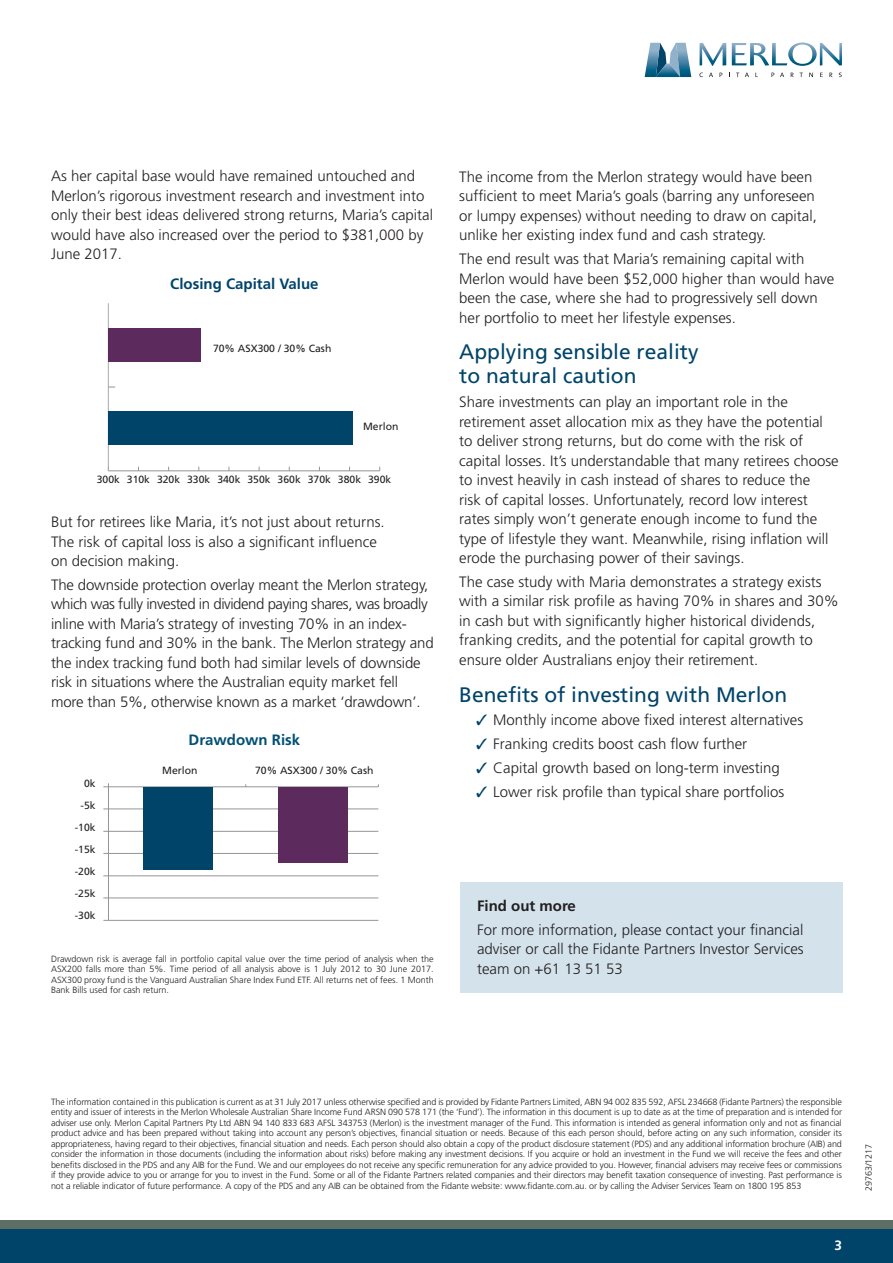
<style>
.page{position:relative;width:893px;height:1263px;background:#fff}
.page>*{position:absolute;margin:0;border:0;box-sizing:border-box;transform-origin:0 0}
.Subhead_-_Level_1{font:21px/24px "Frutiger";color:#00446a}
.Body_Text{font:300 15px/19.5px "Frutiger";color:#231f20}
.Subhead_-_Level_2{font:700 15px "Frutiger";color:#00446a}
.Subhead_-_Level_2-2{font:700 15px "Frutiger";color:#004f76}
.Subhead_-_Level_2-3{font:700 15px "Frutiger";color:#231f20}
.t1{font:700 13.5px "Frutiger";color:#fff}
.t2{font:10.5px/22px "Frutiger";color:#231f20;text-align:right}
.Disclaimer___T_Cs{font:300 9px/10.5px "Frutiger";letter-spacing:-.01em;color:#231f20;text-align:justify}
.Disclaimer_6_7{font:300 9px/10.5px "Frutiger";color:#231f20;text-align:justify}
.Read_this_Text{font:300 9px "Frutiger";color:#231f20}
.s1{color:#00446a}
</style>
<div class="page">
<div style="left:0;top:1229px;width:893px;height:34px;background:#00446a"></div>
<div style="left:0;top:1220px;width:893px;height:9px;background:#5d6e65"></div>
<svg style="left:645px;top:43px;width:46px;height:34px"></svg>
<svg style="left:700px;top:43px;width:26px;height:23px"></svg>
<svg style="left:732px;top:43px;width:110px;height:23px"></svg>
<svg style="left:699px;top:73px;width:4px;height:4px"></svg>
<svg style="left:709px;top:73px;width:4px;height:4px"></svg>
<svg style="left:745px;top:73px;width:4px;height:4px"></svg>
<svg style="left:780px;top:73px;width:4px;height:4px"></svg>
<svg style="left:791px;top:73px;width:12px;height:4px"></svg>
<svg style="left:809px;top:73px;width:4px;height:4px"></svg>
<svg style="left:829px;top:73px;width:3px;height:4px"></svg>
<hr style="left:108px;top:470px;width:272px;height:1px;background:#939598">
<hr style="left:108px;top:303px;width:1px;height:168px;background:#a8a9ad">
<div style="left:108px;top:328px;width:93px;height:33px;background:#5d2a5e"></div>
<div style="left:108px;top:411px;width:245px;height:33px;background:#00446a"></div>
<hr style="left:108px;top:786px;width:270px;height:1px;background:#939598">
<hr style="left:108px;top:809px;width:270px;height:1px;background:#939598">
<hr style="left:108px;top:831px;width:270px;height:1px;background:#939598">
<hr style="left:108px;top:853px;width:270px;height:1px;background:#939598">
<hr style="left:108px;top:875px;width:270px;height:1px;background:#939598">
<hr style="left:108px;top:898px;width:270px;height:1px;background:#939598">
<div style="left:144px;top:787px;width:69px;height:82px;background:#00446a"></div>
<div style="left:278px;top:787px;width:70px;height:76px;background:#5d2a5e"></div>
<hr style="left:108px;top:783px;width:1px;height:137px;background:#939598">
<hr style="left:108px;top:920px;width:270px;height:1px;background:#939598">
<div style="left:460px;top:882px;width:383px;height:111px;background:#d4e2ec"></div>
<p class="Body_Text" style="left:51px;top:166px;width:383px">As her capital base would have remained untouched and Merlon’s rigorous investment research and investment into only their best ideas delivered strong returns, Maria’s capital would have also increased over the period to $381,000 by June 2017.</p>
<p class="Subhead_-_Level_2" style="left:170px;top:275px;width:150px">Closing Capital Value</p>
<p class="t2" style="left:213px;top:338px;width:120px">70% ASX300 / 30% Cash</p>
<p class="t2" style="left:363px;top:415px;width:37px">Merlon</p>
<p class="t2" style="left:97px;top:468px;width:296px">300k 310k 320k 330k 340k 350k 360k 370k 380k 390k</p>
<p class="Body_Text" style="left:51px;top:512px;width:335px">But for retirees like Maria, it’s not just about returns.<br>The risk of capital loss is also a significant influence on decision making.</p>
<p class="Body_Text" style="left:51px;top:575px;width:384px">The downside protection overlay meant the Merlon strategy, which was fully invested in dividend paying shares, was broadly inline with Maria’s strategy of investing 70% in an index&shy;tracking fund and 30% in the bank. The Merlon strategy and the index tracking fund both had similar levels of downside risk in situations where the Australian equity market fell more than 5%, otherwise known as a market ‘drawdown’.</p>
<p class="Subhead_-_Level_2-2" style="left:189px;top:731px;width:113px">Drawdown Risk</p>
<p class="t2" style="left:75px;top:772px;width:22px">0k -5k -10k -15k -20k -25k -30k</p>
<p class="t2" style="left:162px;top:759px;width:37px">Merlon</p>
<p class="t2" style="left:255px;top:759px;width:120px">70% ASX300 / 30% Cash</p>
<p class="Disclaimer_6_7" style="left:51px;top:953px;width:384px">Drawdown risk is average fall in portfolio capital value over the time period of analysis when the ASX200 falls more than 5%. Time period of all analysis above is 1 July 2012 to 30 June 2017.<br>ASX300 proxy fund is the Vanguard Australian Share Index Fund ETF. All returns net of fees. 1 Month Bank Bills used for cash return.</p>
<p class="Body_Text" style="left:459px;top:167px;width:359px">The income from the Merlon strategy would have been sufficient to meet Maria’s goals (barring any unforeseen or lumpy expenses) without needing to draw on capital, unlike her existing index fund and cash strategy.</p>
<p class="Body_Text" style="left:459px;top:249px;width:377px">The end result was that Maria’s remaining capital with Merlon would have been $52,000 higher than would have been the case, where she had to progressively sell down her portfolio to meet her lifestyle expenses.</p>
<p class="Subhead_-_Level_1" style="left:459px;top:340px;width:241px">Applying sensible reality to natural caution</p>
<p class="Body_Text" style="left:459px;top:392px;width:381px">Share investments can play an important role in the retirement asset allocation mix as they have the potential to deliver strong returns, but do come with the risk of capital losses. It’s understandable that many retirees choose to invest heavily in cash instead of shares to reduce the<br>risk of capital losses. Unfortunately, record low interest rates simply won’t generate enough income to fund the type of lifestyle they want. Meanwhile, rising inflation will erode the purchasing power of their savings.</p>
<p class="Body_Text" style="left:459px;top:572px;width:381px">The case study with Maria demonstrates a strategy exists with a similar risk profile as having 70% in shares and 30% in cash but with significantly higher historical dividends, franking credits, and the potential for capital growth to ensure older Australians enjoy their retirement.</p>
<p class="Subhead_-_Level_1" style="left:459px;top:682px;width:329px">Benefits of investing with Merlon</p>
<p class="Body_Text" style="left:476px;top:710px;width:329px"><span class="s1">✓</span> Monthly income above fixed interest alternatives</p>
<p class="Body_Text" style="left:476px;top:734px;width:272px"><span class="s1">✓</span> Franking credits boost cash flow further</p>
<p class="Body_Text" style="left:476px;top:758px;width:305px"><span class="s1">✓</span> Capital growth based on long-term investing</p>
<p class="Body_Text" style="left:476px;top:782px;width:310px"><span class="s1">✓</span> Lower risk profile than typical share portfolios</p>
<p class="Subhead_-_Level_2-3" style="left:477px;top:897px;width:100px">Find out more</p>
<p class="Body_Text" style="left:477px;top:920px;width:328px;text-align:justify">For more information, please contact your financial adviser or call the Fidante Partners Investor Services team on +61 13 51 53</p>
<p class="Disclaimer___T_Cs" style="left:51px;top:1096px;width:792px">The information contained in this publication is current as at 31 July 2017 unless otherwise specified and is provided by Fidante Partners Limited, ABN 94 002 835 592, AFSL 234668 (Fidante Partners) the responsible entity and issuer of interests in the Merlon Wholesale Australian Share Income Fund ARSN 090 578 171 (the ‘Fund’). The information in this document is up to date as at the time of preparation and is intended for adviser use only. Merlon Capital Partners Pty Ltd ABN 94 140 833 683 AFSL 343753 (Merlon) is the investment manager of the Fund. This information is intended as general information only and not as financial product advice and has been prepared without taking into account any person’s objectives, financial situation or needs. Because of this each person should, before acting on any such information, consider its appropriateness, having regard to their objectives, financial situation and needs. Each person should also obtain a copy of the product disclosure statement (PDS) and any additional information brochure (AIB) and consider the information in those documents (including the information about risks) before making any investment decisions. If you acquire or hold an investment in the Fund we will receive the fees and other benefits disclosed in the PDS and any AIB for the Fund. We and our employees do not receive any specific remuneration for any advice provided to you. However, financial advisers may receive fees or commissions if they provide advice to you or arrange for you to invest in the Fund. Some or all of the Fidante Partners related companies and their directors may benefit taxation consequence of investing. Past performance is not a reliable indicator of future performance. A copy of the PDS and any AIB can be obtained from the Fidante website: www.fidante.com.au. or by calling the Adviser Services Team on 1800 195 853</p>
<p class="t1" style="left:834px;top:1237px;width:9px">3</p>
<p class="Read_this_Text" style="left:863px;top:1191px;width:49px;rotate:-90deg">29763/1217</p>
</div>
